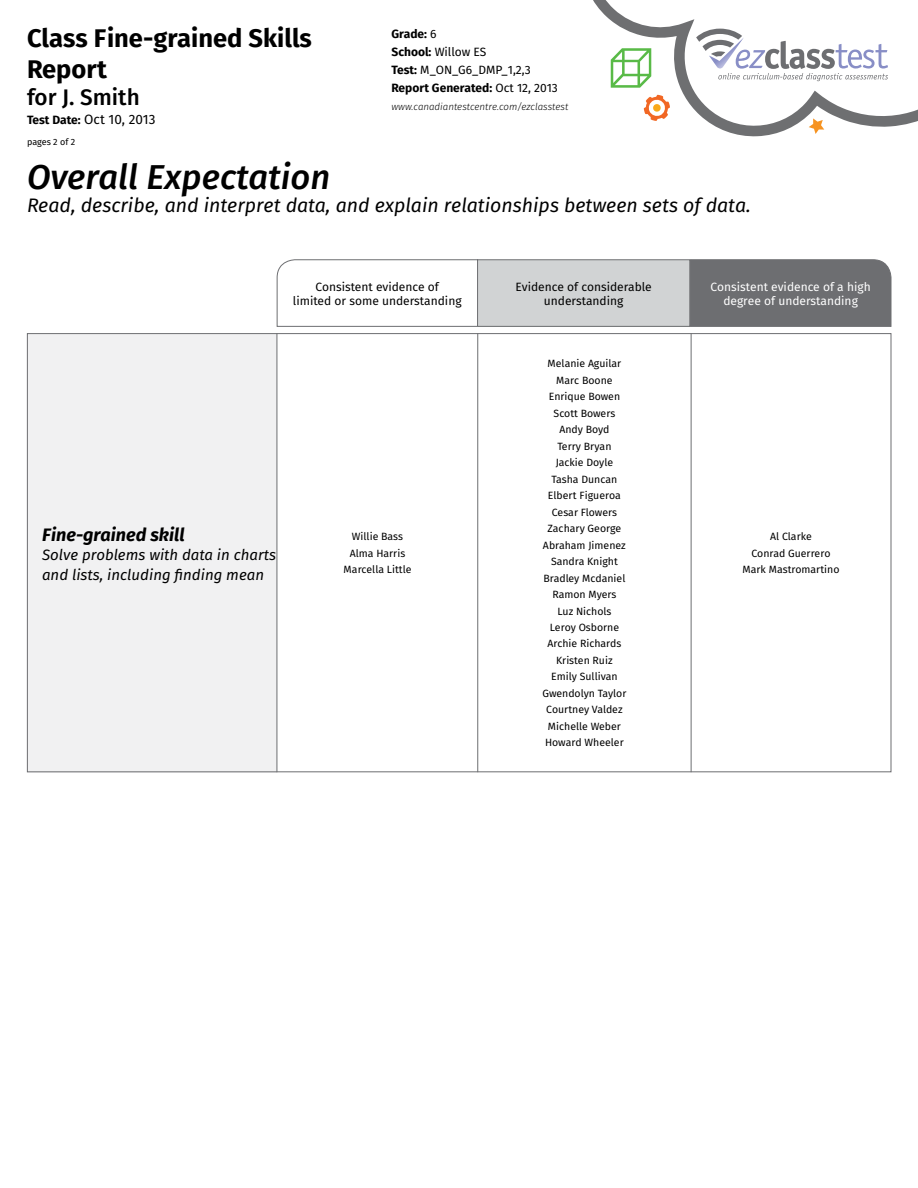
<style>
.page{position:relative;width:918px;height:1188px;background:#fff}
.page>*{position:absolute;margin:0;border:0;box-sizing:border-box;transform-origin:0 0}
.t1{font:italic 500 34.5px "Fira Sans";color:#000}
.t2{font:700 25.5px/30.6px "Fira Sans";color:#000}
.t3{font:500 22.5px "Fira Sans";color:#000}
.t4{font:italic 19.5px "Fira Sans";color:#000}
.t5{font:italic 700 18px "Fira Sans";color:#000}
.t6{font:italic 15px/19.5px "Fira Sans";color:#000}
.t7{font:13.5px "Fira Sans";color:#000}
.t8{font:12px/18px "Fira Sans";color:#000;text-align:center}
.t9{font:12px/14.4px "Fira Sans";color:#fff;text-align:center}
.t10{font:10.5px/16.5px "Fira Sans";color:#000;text-align:center}
.t11{font:italic 300 9.75px "Fira Sans";color:#000}
.t12{font:9px "Fira Sans";color:#000}
.s1{font-weight:700;font-size:12px}
.s2{font-weight:700}
</style>
<div class="page">
<div style="left:27px;top:334px;width:250px;height:438px;background:#f1f1f2"></div>
<hr style="left:477px;top:333px;width:1px;height:439px;background:#6d6e71">
<hr style="left:277px;top:333px;width:1px;height:439px;background:#6d6e71">
<hr style="left:691px;top:333px;width:1px;height:439px;background:#6d6e71">
<svg style="left:593px;top:0;width:325px;height:136px"></svg>
<svg style="left:644px;top:95px;width:26px;height:26px"></svg>
<svg style="left:611px;top:48px;width:40px;height:40px"></svg>
<svg style="left:809px;top:118px;width:15px;height:16px"></svg>
<svg style="left:696px;top:29px;width:192px;height:52px"></svg>
<div style="left:690px;top:259px;width:202px;height:68px;background:#6d6e71"></div>
<svg style="left:276px;top:259px;width:201px;height:68px"></svg>
<div style="left:478px;top:260px;width:212px;height:66px;background:#d1d3d4"></div>
<div style="left:477px;top:259px;width:213px;height:68px;border:1px solid #6d6e71"></div>
<h2 class="t2" style="left:27px;top:25px;width:286px">Class Fine-grained Skills<br>Report</h2>
<h3 class="t3" style="left:27px;top:81px;width:114px">for J. Smith</h3>
<p class="t7" style="left:27px;top:110px;width:130px"><span class="s1">Test Date:</span> Oct 10, 2013</p>
<p class="t12" style="left:27px;top:135px;width:50px">pages 2 of 2</p>
<p class="t8" style="left:392px;top:25px;width:168px;text-align:left"><span class="s2">Grade:</span> 6<br><span class="s2">School:</span> Willow ES<br><span class="s2">Test:</span> M_ON_G6_DMP_1,2,3<br><span class="s2">Report Generated:</span> Oct 12, 2013</p>
<p class="t11" style="left:392px;top:99px;width:178px">www.canadiantestcentre.com/ezclasstest</p>
<h1 class="t1" style="left:27px;top:153px;width:305px">Overall Expectation</h1>
<h3 class="t4" style="left:27px;top:192px;width:725px">Read, describe, and interpret data, and explain relationships between sets of data.</h3>
<p class="t8" style="left:293px;top:280px;width:170px;line-height:14.4px">Consistent evidence of<br>limited or some understanding</p>
<p class="t8" style="left:516px;top:280px;width:138px;line-height:14.4px">Evidence of considerable understanding</p>
<h3 class="t5" style="left:42px;top:522px;width:144px">Fine-grained skill</h3>
<h3 class="t6" style="left:42px;top:546px;width:236px">Solve problems with data in charts and lists, including finding mean</h3>
<p class="t10" style="left:344px;top:529px;width:69px">Willie Bass<br>Alma Harris<br>Marcella Little</p>
<p class="t10" style="left:542px;top:356px;width:85px">Melanie Aguilar<br>Marc Boone<br>Enrique Bowen<br>Scott Bowers<br>Andy Boyd<br>Terry Bryan<br>Jackie Doyle<br>Tasha Duncan<br>Elbert Figueroa<br>Cesar Flowers<br>Zachary George<br>Abraham Jimenez<br>Sandra Knight<br>Bradley Mcdaniel<br>Ramon Myers<br>Luz Nichols<br>Leroy Osborne<br>Archie Richards<br>Kristen Ruiz<br>Emily Sullivan<br>Gwendolyn Taylor<br>Courtney Valdez<br>Michelle Weber<br>Howard Wheeler</p>
<p class="t9" style="left:711px;top:280px;width:162px">Consistent evidence of a high degree of understanding</p>
<p class="t10" style="left:742px;top:529px;width:99px">Al Clarke<br>Conrad Guerrero<br>Mark Mastromartino</p>
</div>
